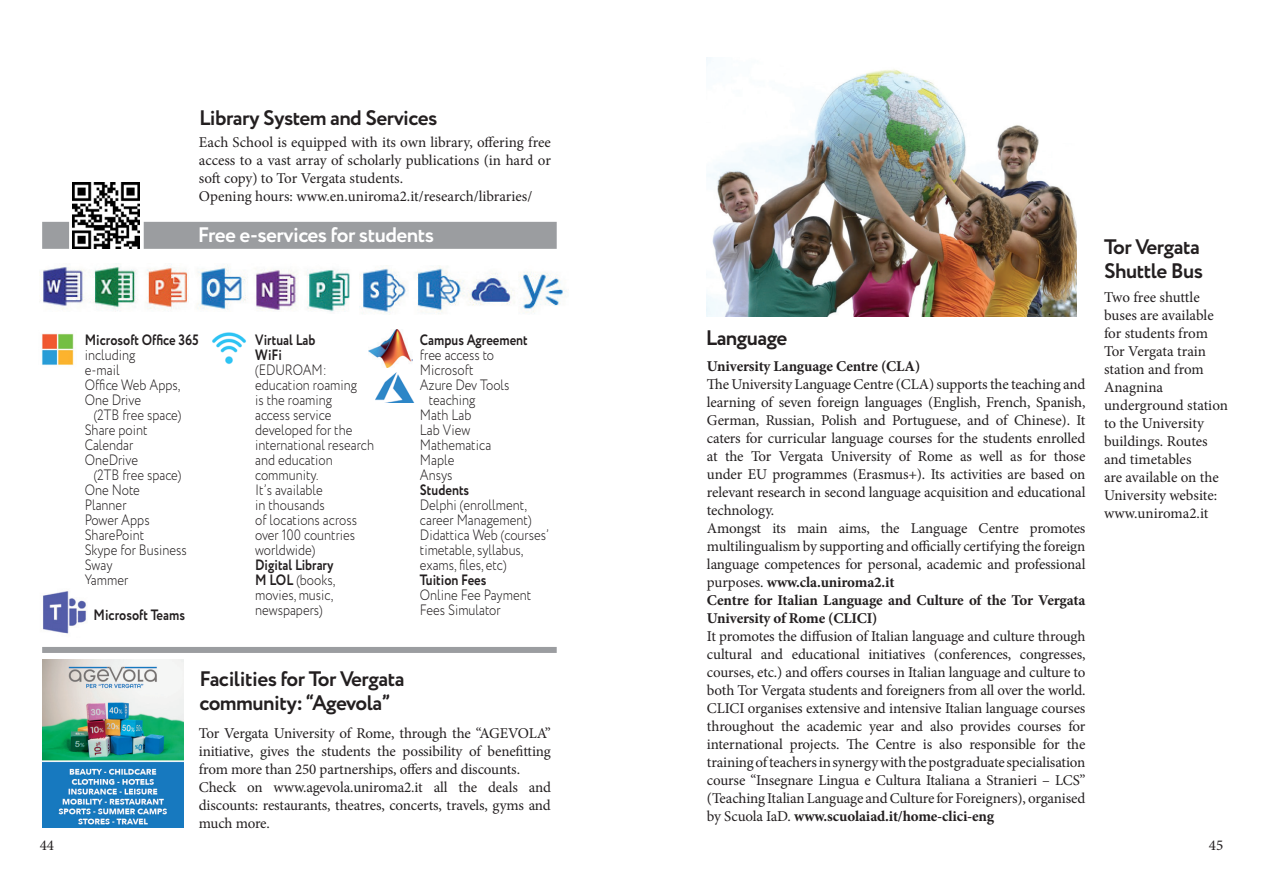
<style>
.page{position:relative;width:1263px;height:893px;background:#fff}
.page>*{position:absolute;margin:0;border:0;box-sizing:border-box;transform-origin:0 0}
.t1{font:700 21px/24px "Circe";letter-spacing:-.025em;color:#231f20}
.t2{font:700 21px "Circe";letter-spacing:-.025em;color:#fff}
.t3{font:15px/18px "Minion Pro";letter-spacing:-.01em;color:#231f20}
.t4{font:300 15px/15px "Circe";color:#231f20;scale:.85 1}
.t5{font:700 15px/15px "Circe";color:#231f20;scale:.85 1}
.t6{font:700 15px "Minion Pro";letter-spacing:-.015em;color:#231f20}
.s1{font-weight:700}
</style>
<div class="page">
<img style="left:707px;top:58px;width:369px;height:259px">
<div style="left:42px;top:222px;width:515px;height:27px;background:#9b9da0"></div>
<img style="left:42px;top:333px;width:32px;height:32px">
<img style="left:212px;top:332px;width:34px;height:32px">
<img style="left:42px;top:263px;width:318px;height:49px">
<img style="left:360px;top:265px;width:207px;height:49px">
<img style="left:375px;top:373px;width:40px;height:30px">
<img style="left:368px;top:329px;width:44px;height:38px">
<div style="left:42px;top:647px;width:515px;height:6px;background:#9b9da0"></div>
<img style="left:43px;top:591px;width:43px;height:43px">
<img style="left:42px;top:659px;width:141px;height:169px">
<svg style="left:69px;top:182px;width:75px;height:67px"></svg>
<img style="left:73px;top:183px;width:66px;height:66px">
<h1 class="t1" style="left:199px;top:106px;width:240px">Library System and Services</h1>
<p class="t3" style="left:199px;top:134px;width:354px">Each School is equipped with its own library, offering free access to a vast array of scholarly publications (in hard or soft copy) to Tor Vergata students.<br>Opening hours: www.en.uniroma2.it/research/libraries/</p>
<h1 class="t2" style="left:198px;top:220px;width:238px">Free e-services for students</h1>
<p class="t5" style="left:85px;top:333px;width:136px">Microsoft Office 365</p>
<p class="t4" style="left:85px;top:348px;width:61px">including</p>
<p class="t4" style="left:85px;top:363px;width:43px">e-mail</p>
<p class="t4" style="left:85px;top:378px;width:114px">Office Web Apps,</p>
<p class="t4" style="left:85px;top:393px;width:68px">One Drive</p>
<p class="t4" style="left:94px;top:408px;width:105px">(2TB free space)</p>
<p class="t4" style="left:85px;top:423px;width:75px">Share point</p>
<p class="t4" style="left:85px;top:438px;width:59px">Calendar</p>
<p class="t4" style="left:85px;top:453px;width:64px">OneDrive</p>
<p class="t4" style="left:94px;top:468px;width:105px">(2TB free space)</p>
<p class="t4" style="left:85px;top:483px;width:67px">One Note</p>
<p class="t4" style="left:85px;top:498px;width:51px">Planner</p>
<p class="t4" style="left:85px;top:513px;width:78px">Power Apps</p>
<p class="t4" style="left:85px;top:528px;width:72px">SharePoint</p>
<p class="t4" style="left:85px;top:543px;width:122px">Skype for Business</p>
<p class="t4" style="left:85px;top:558px;width:34px">Sway</p>
<p class="t4" style="left:85px;top:573px;width:53px">Yammer</p>
<p class="t5" style="left:94px;top:608px;width:109px">Microsoft Teams</p>
<p class="t5" style="left:255px;top:333px;width:73px">Virtual Lab<br>WiFi</p>
<p class="t4" style="left:255px;top:363px;width:141px">(EDUROAM: education roaming<br>is the roaming<br>access service developed for the international research and education community.<br>It’s available<br>in thousands<br>of locations across over 100 countries worldwide)</p>
<p class="t4" style="left:255px;top:558px;width:96px"><span class="s1">Digital Library<br>M LOL</span> (books, movies, music, newspapers)</p>
<p class="t5" style="left:420px;top:333px;width:128px">Campus Agreement</p>
<p class="t4" style="left:420px;top:348px;width:89px">free access to</p>
<p class="t4" style="left:420px;top:363px;width:64px">Microsoft</p>
<p class="t4" style="left:420px;top:378px;width:107px">Azure Dev Tools</p>
<p class="t4" style="left:429px;top:393px;width:56px">teaching</p>
<p class="t4" style="left:420px;top:408px;width:62px">Math Lab</p>
<p class="t4" style="left:420px;top:423px;width:61px">Lab View</p>
<p class="t4" style="left:420px;top:438px;width:85px">Mathematica</p>
<p class="t4" style="left:420px;top:453px;width:42px">Maple</p>
<p class="t4" style="left:420px;top:468px;width:40px">Ansys</p>
<p class="t5" style="left:420px;top:483px;width:60px">Students</p>
<p class="t4" style="left:420px;top:498px;width:153px">Delphi (enrollment, career Management)<br>Didattica Web (courses’ timetable, syllabus, exams, files, etc)</p>
<p class="t5" style="left:420px;top:573px;width:80px">Tuition Fees</p>
<p class="t4" style="left:420px;top:588px;width:132px">Online Fee Payment<br>Fees Simulator</p>
<h1 class="t1" style="left:199px;top:668px;width:206px">Facilities for Tor Vergata community: “Agevola”</h1>
<p class="t3" style="left:199px;top:724px;width:354px">Tor Vergata University of Rome, through the “AGEVOLA” initiative, gives the students the possibility of benefitting from more than 250 partnerships, offers and discounts.<br>Check on www.agevola.uniroma2.it all the deals and discounts: restaurants, theatres, concerts, travels, gyms and much more.</p>
<h1 class="t1" style="left:706px;top:327px;width:83px">Language</h1>
<p class="t6" style="left:707px;top:356px;width:215px">University Language Centre (CLA)</p>
<p class="t3" style="left:707px;top:376px;width:380px">The University Language Centre (CLA) supports the teaching and learning of seven foreign languages (English, French, Spanish, German, Russian, Polish and Portuguese, and of Chinese). It caters for curricular language courses for the students enrolled at the Tor Vergata University of Rome as well as for those under EU programmes (Erasmus+). Its activities are based on relevant research in second language acquisition and educational technology.<br>Amongst its main aims, the Language Centre promotes multilingualism by supporting and officially certifying the foreign language competences for personal, academic and professional purposes. <span class="s1">www.cla.uniroma2.it<br>Centre for Italian Language and Culture of the Tor Vergata University of Rome (CLICI)</span></p>
<p class="t3" style="left:707px;top:628px;width:380px;text-align:justify">It promotes the diffusion of Italian language and culture through cultural and educational initiatives (conferences, congresses, courses, etc.) and offers courses in Italian language and culture to both Tor Vergata students and foreigners from all over the world.<br>CLICI organises extensive and intensive Italian language courses throughout the academic year and also provides courses for international projects. The Centre is also responsible for the training of teachers in synergy with the postgraduate specialisation course “Insegnare Lingua e Cultura Italiana a Stranieri – LCS” (Teaching Italian Language and Culture for Foreigners), organised by Scuola IaD. <span class="s1">www.scuolaiad.it/home-clici-eng</span></p>
<h1 class="t1" style="left:1104px;top:236px;width:101px">Tor Vergata<br>Shuttle Bus</h1>
<p class="t3" style="left:1104px;top:288px;width:125px">Two free shuttle buses are available for students from<br>Tor Vergata train station and from<br>Anagnina underground station to the University buildings. Routes and timetables<br>are available on the<br>University website: www.uniroma2.it</p>
<p class="t3" style="left:40px;top:836px;width:16px">44</p>
<p class="t3" style="left:1209px;top:836px;width:16px">45</p>
</div>
